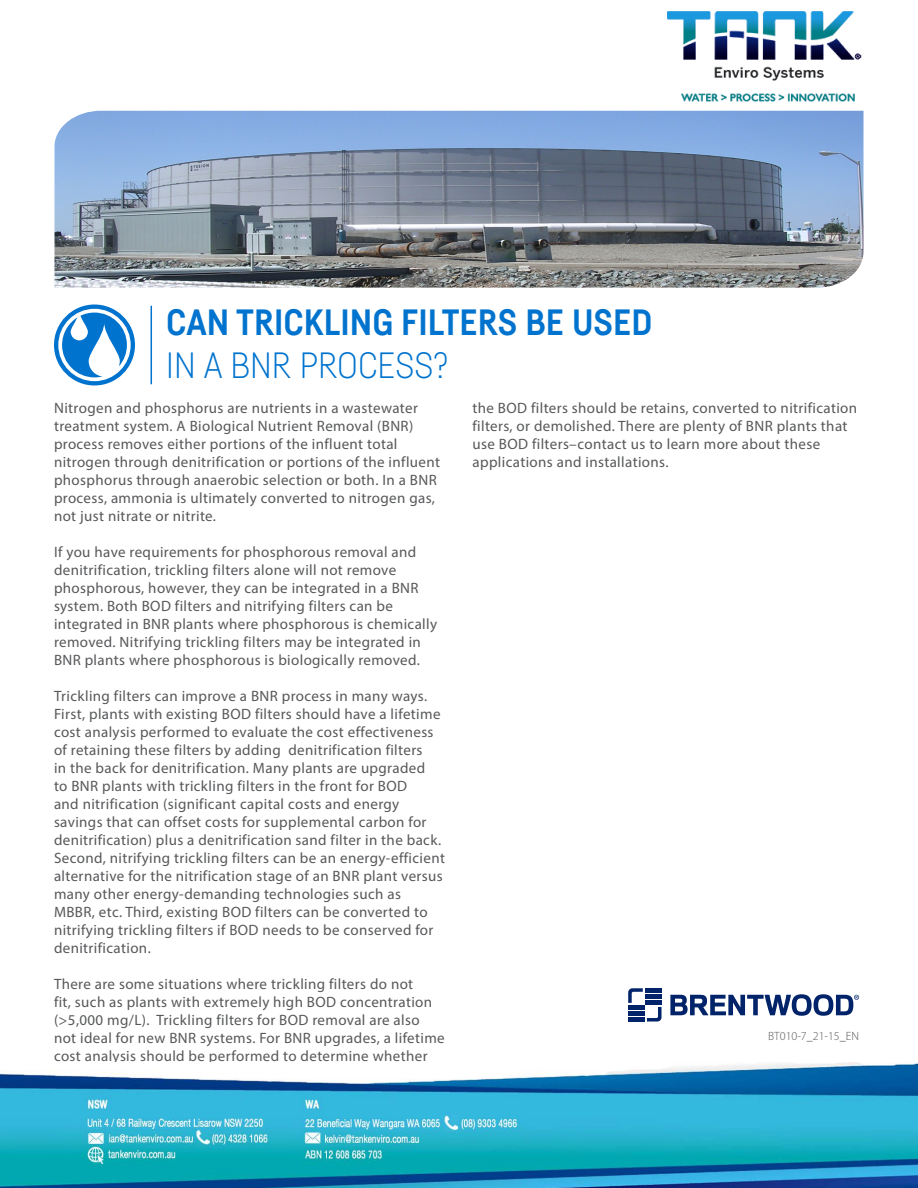
<style>
.page{position:relative;width:918px;height:1188px;background:#fff}
.page>*{position:absolute;margin:0;border:0;box-sizing:border-box;transform-origin:0 0}
.t1{font:700 36px "Fabrikat";color:#0073ce}
.t2{font:300 36px "Fabrikat";color:#0073ce}
.t3{font:15px/18px "Myriad Pro";letter-spacing:.025em;color:#57585a}
.t4{font:300 12px "Myriad Pro";color:#57585a}
</style>
<div class="page">
<img style="left:54px;top:111px;width:810px;height:177px">
<svg style="left:54px;top:305px;width:81px;height:80px"></svg>
<hr style="left:151px;top:306px;width:1px;height:78px;background:#0073ce">
<svg style="left:628px;top:988px;width:34px;height:34px"></svg>
<svg style="left:670px;top:994px;width:189px;height:22px"></svg>
<img style="left:667px;top:11px;width:194px;height:91px">
<img style="left:0;top:1063px;width:918px;height:125px">
<p class="t1" style="left:166px;top:300px;width:488px">CAN TRICKLING FILTERS BE USED</p>
<p class="t2" style="left:166px;top:344px;width:284px">IN A BNR PROCESS?</p>
<p class="t3" style="left:54px;top:398px;width:388px">Nitrogen and phosphorus are nutrients in a wastewater treatment system. A Biological Nutrient Removal (BNR) process removes either portions of the influent total nitrogen through denitrification or portions of the influent phosphorus through anaerobic selection or both. In a BNR process, ammonia is ultimately converted to nitrogen gas, not just nitrate or nitrite.</p>
<p class="t3" style="left:54px;top:542px;width:385px">If you have requirements for phosphorous removal and denitrification, trickling filters alone will not remove phosphorous, however, they can be integrated in a BNR system. Both BOD filters and nitrifying filters can be integrated in BNR plants where phosphorous is chemically removed. Nitrifying trickling filters may be integrated in BNR plants where phosphorous is biologically removed.</p>
<p class="t3" style="left:54px;top:686px;width:392px">Trickling filters can improve a BNR process in many ways.<br>First, plants with existing BOD filters should have a lifetime cost analysis performed to evaluate the cost effectiveness of retaining these filters by adding denitrification filters<br>in the back for denitrification. Many plants are upgraded<br>to BNR plants with trickling filters in the front for BOD<br>and nitrification (significant capital costs and energy savings that can offset costs for supplemental carbon for denitrification) plus a denitrification sand filter in the back.<br>Second, nitrifying trickling filters can be an energy-efficient alternative for the nitrification stage of an BNR plant versus many other energy-demanding technologies such as MBBR, etc. Third, existing BOD filters can be converted to nitrifying trickling filters if BOD needs to be conserved for denitrification.</p>
<p class="t3" style="left:54px;top:974px;width:392px">There are some situations where trickling filters do not<br>fit, such as plants with extremely high BOD concentration (&gt;5,000 mg/L). Trickling filters for BOD removal are also not ideal for new BNR systems. For BNR upgrades, a lifetime cost analysis should be performed to determine whether</p>
<p class="t3" style="left:472px;top:398px;width:386px">the BOD filters should be retains, converted to nitrification filters, or demolished. There are plenty of BNR plants that use BOD filters–contact us to learn more about these applications and installations.</p>
<p class="t4" style="left:768px;top:1029px;width:92px">BT010-7_21-15_EN</p>
</div>
